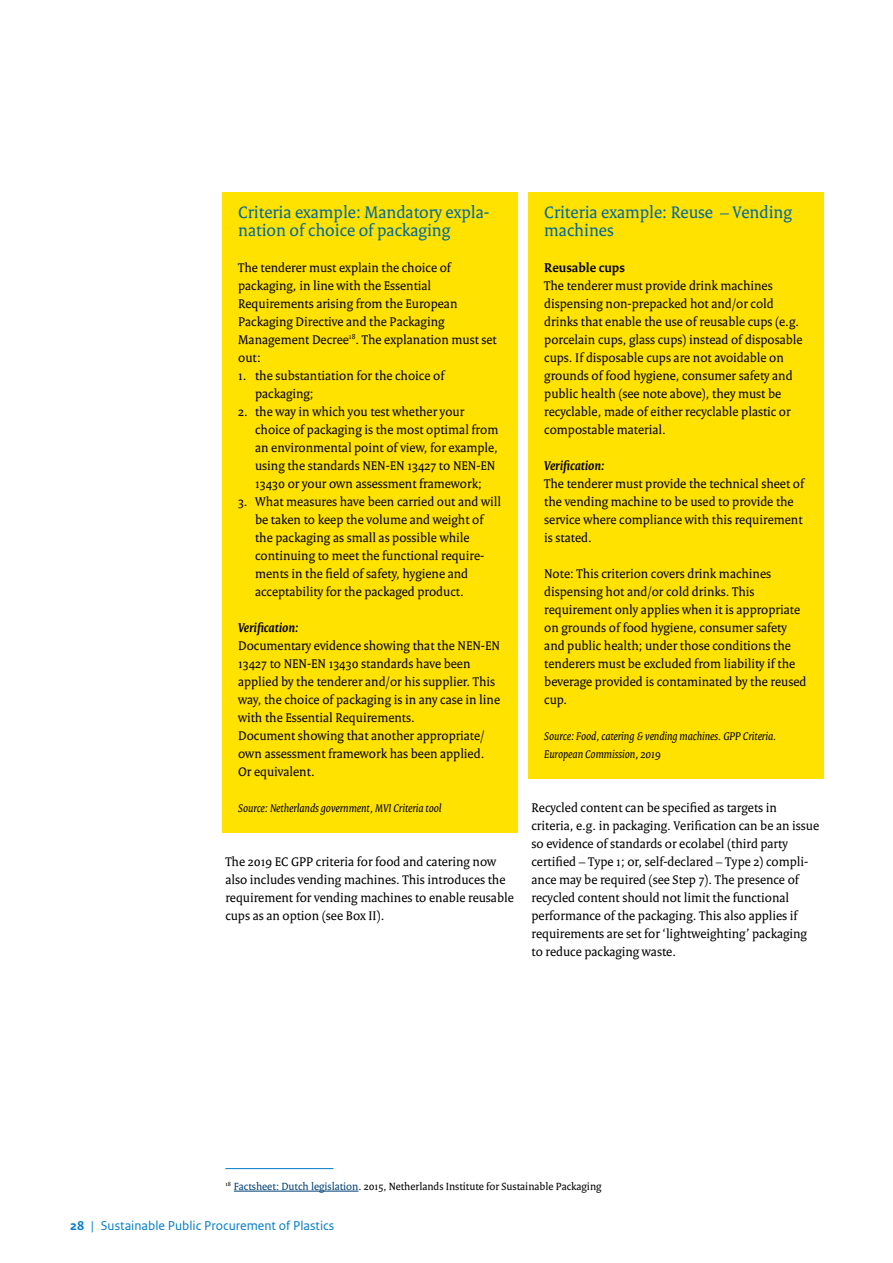
<style>
.page{position:relative;width:893px;height:1263px;background:#fff}
.page>*{position:absolute;margin:0;border:0;box-sizing:border-box;transform-origin:0 0}
.P_kop_kader_groen{font:18px/18px "Rijksoverheid Serif";color:#00689e}
.P_Kop_kader{font:18px/18px "Rijksoverheid Serif";color:#00689e}
.P_10_RO_Broodtekst_S{font:13.5px/18px "Rijksoverheid Serif";color:#000}
.t1{font:13.5px "Rijksoverheid Sans Text";color:#007ccb}
.P_10_RO_Broodtekst_S-2{font:italic 700 13.5px "Rijksoverheid Serif";color:#000}
.P_10_RO_Broodtekst_S-3{font:700 13.5px "Rijksoverheid Serif";color:#000}
.P_10_RO_Broodtekst_S-4{font:italic 12px/18px "Rijksoverheid Serif";color:#000}
._14_RO_Voetnoot{font:11.25px "Rijksoverheid Serif";color:#000}
.s1{color:#004075}
.s2{font-weight:700}
</style>
<div class="page">
<div style="left:222px;top:192px;width:295px;height:61px;background:#ffe200"></div>
<div style="left:222px;top:245px;width:295px;height:137px;background:#ffe200"></div>
<div style="left:222px;top:353px;width:295px;height:65px;background:#ffe200"></div>
<div style="left:222px;top:389px;width:295px;height:119px;background:#ffe200"></div>
<div style="left:222px;top:479px;width:295px;height:137px;background:#ffe200"></div>
<div style="left:222px;top:605px;width:295px;height:47px;background:#ffe200"></div>
<div style="left:222px;top:623px;width:295px;height:119px;background:#ffe200"></div>
<div style="left:222px;top:713px;width:295px;height:65px;background:#ffe200"></div>
<div style="left:222px;top:767px;width:295px;height:47px;background:#ffe200"></div>
<div style="left:222px;top:784px;width:295px;height:48px;background:#ffe200"></div>
<hr style="left:225px;top:1168px;width:108px;height:1px;background:#007ccb">
<hr style="left:234px;top:1191px;width:124px;height:1px;background:#004075">
<div style="left:529px;top:192px;width:295px;height:61px;background:#ffe200"></div>
<div style="left:529px;top:245px;width:295px;height:47px;background:#ffe200"></div>
<div style="left:529px;top:263px;width:295px;height:191px;background:#ffe200"></div>
<div style="left:529px;top:443px;width:295px;height:47px;background:#ffe200"></div>
<div style="left:529px;top:461px;width:295px;height:101px;background:#ffe200"></div>
<div style="left:529px;top:551px;width:295px;height:173px;background:#ffe200"></div>
<div style="left:529px;top:714px;width:295px;height:64px;background:#ffe200"></div>
<p class="P_kop_kader_groen" style="left:238px;top:203px;width:253px">Criteria example: Mandatory expla&shy;nation of choice of packaging</p>
<p class="P_10_RO_Broodtekst_S" style="left:238px;top:258px;width:260px">The tenderer must explain the choice of packaging, in line with the Essential Requirements arising from the European Packaging Directive and the Packaging Management Decree<sup>18</sup>. The explanation must set out:</p>
<p class="P_10_RO_Broodtekst_S" style="left:255px;top:366px;width:191px;text-indent:-17px">1. the substantiation for the choice of packaging;</p>
<p class="P_10_RO_Broodtekst_S" style="left:255px;top:402px;width:245px;text-indent:-17px">2. the way in which you test whether your choice of packaging is the most optimal from an environmental point of view, for example, using the standards NEN-EN 13427 to NEN-EN 13430 or your own assessment framework;</p>
<p class="P_10_RO_Broodtekst_S" style="left:255px;top:492px;width:247px;text-indent:-17px">3. What measures have been carried out and will be taken to keep the volume and weight of the packaging as small as possible while continuing to meet the functional require&shy;ments in the field of safety, hygiene and acceptability for the packaged product.</p>
<p class="P_10_RO_Broodtekst_S-2" style="left:238px;top:619px;width:62px">Verification:</p>
<p class="P_10_RO_Broodtekst_S" style="left:238px;top:636px;width:263px">Documentary evidence showing that the NEN-EN 13427 to NEN-EN 13430 standards have been applied by the tenderer and/or his supplier. This way, the choice of packaging is in any case in line with the Essential Requirements.</p>
<p class="P_10_RO_Broodtekst_S" style="left:238px;top:726px;width:248px">Document showing that another appropriate/ own assessment framework has been applied.</p>
<p class="P_10_RO_Broodtekst_S" style="left:238px;top:762px;width:78px">Or equivalent.</p>
<p class="P_10_RO_Broodtekst_S-4" style="left:238px;top:799px;width:205px">Source: Netherlands government, MVI Criteria tool</p>
<p class="P_10_RO_Broodtekst_S" style="left:225px;top:852px;width:290px">The 2019 EC GPP criteria for food and catering now also includes vending machines. This introduces the requirement for vending machines to enable reusable cups as an option (see Box II).</p>
<p class="P_Kop_kader" style="left:544px;top:203px;width:249px">Criteria example: Reuse – Vending machines</p>
<p class="P_10_RO_Broodtekst_S-3" style="left:544px;top:259px;width:82px">Reusable cups</p>
<p class="P_10_RO_Broodtekst_S" style="left:544px;top:276px;width:260px">The tenderer must provide drink machines dispensing non-prepacked hot and/or cold drinks that enable the use of reusable cups (e.g. porcelain cups, glass cups) instead of disposable cups. If disposable cups are not avoidable on grounds of food hygiene, consumer safety and public health (see note above), they must be recyclable, made of either recyclable plastic or compostable material.</p>
<p class="P_10_RO_Broodtekst_S-2" style="left:544px;top:457px;width:62px">Verification:</p>
<p class="P_10_RO_Broodtekst_S" style="left:544px;top:474px;width:261px">The tenderer must provide the technical sheet of the vending machine to be used to provide the service where compliance with this requirement is stated.</p>
<p class="P_10_RO_Broodtekst_S" style="left:544px;top:564px;width:264px">Note: This criterion covers drink machines dispensing hot and/or cold drinks. This requirement only applies when it is appropriate on grounds of food hygiene, consumer safety and public health; under those conditions the tenderers must be excluded from liability if the beverage provided is contaminated by the reused cup.</p>
<p class="P_10_RO_Broodtekst_S-4" style="left:544px;top:727px;width:234px">Source: Food, catering &amp; vending machines. GPP Criteria.<br>European Commission, 2019</p>
<p class="P_10_RO_Broodtekst_S" style="left:531px;top:798px;width:289px">Recycled content can be specified as targets in criteria, e.g. in packaging. Verification can be an issue so evidence of standards or ecolabel (third party certified – Type 1; or, self-declared – Type 2) compli&shy;ance may be required (see Step 7). The presence of recycled content should not limit the functional performance of the packaging. This also applies if requirements are set for ‘lightweighting’ packaging to reduce packaging waste.</p>
<p class="_14_RO_Voetnoot" style="left:225px;top:1179px;width:378px"><sup>18</sup> <span class="s1">Factsheet: Dutch legislation</span>. 2015, Netherlands Institute for Sustainable Packaging</p>
<p class="t1" style="left:70px;top:1218px;width:266px"><span class="s2">28</span> | Sustainable Public Procurement of Plastics</p>
</div>
